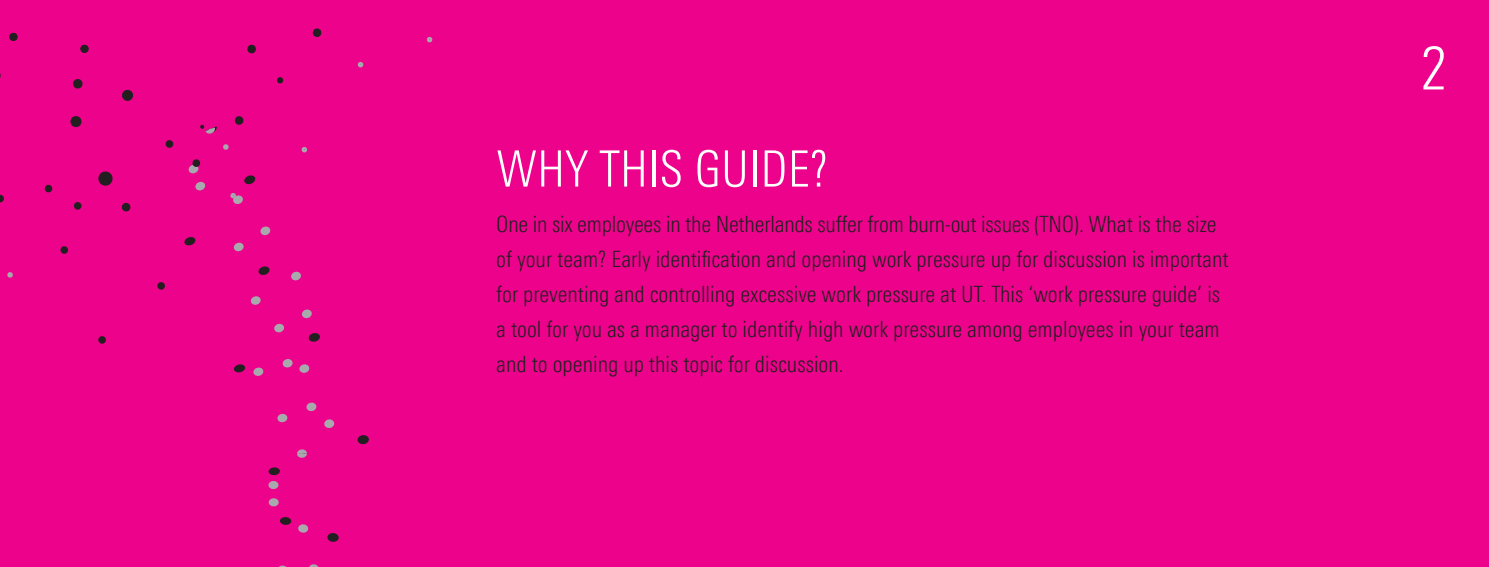
<style>
.page{position:relative;width:1489px;height:567px;background:#fff}
.page>*{position:absolute;margin:0;border:0;box-sizing:border-box;transform-origin:0 0}
.t1{font:300 60px "Linotype Univers 320 Cn";color:#fff}
.Inleiding{font:300 50px "Linotype Univers 320 Cn";color:#fff}
.Inleiding-2{font:300 22.5px/35px "Linotype Univers 320 Cn";color:#231f20}
</style>
<div class="page">
<div style="left:0;top:0;width:1488px;height:567px;background:#ed028c"></div>
<div style="left:327px;top:533px;width:12px;height:9px;background:#231f20;border-radius:50%"></div>
<div style="left:357px;top:435px;width:12px;height:9px;background:#231f20;border-radius:50%"></div>
<svg style="left:234px;top:364px;width:11px;height:9px"></svg>
<svg style="left:258px;top:266px;width:12px;height:9px"></svg>
<svg style="left:184px;top:237px;width:12px;height:9px"></svg>
<svg style="left:244px;top:175px;width:12px;height:10px"></svg>
<svg style="left:308px;top:333px;width:12px;height:9px"></svg>
<div style="left:268px;top:467px;width:12px;height:8px;background:#231f20;border-radius:50%"></div>
<div style="left:280px;top:517px;width:11px;height:8px;background:#231f20;border-radius:50%"></div>
<svg style="left:279px;top:565px;width:7px;height:2px"></svg>
<div style="left:298px;top:524px;width:10px;height:9px;border:4px solid #a8a9ad;border-radius:50%"></div>
<div style="left:269px;top:498px;width:10px;height:8px;border:4px solid #a8a9ad;border-radius:50%"></div>
<div style="left:268px;top:481px;width:10px;height:8px;border:4px solid #a8a9ad;border-radius:50%"></div>
<svg style="left:309px;top:564px;width:10px;height:3px"></svg>
<div style="left:277px;top:414px;width:10px;height:8px;border:4px solid #a8a9ad;border-radius:50%"></div>
<div style="left:299px;top:364px;width:10px;height:9px;border:4px solid #a8a9ad;border-radius:50%"></div>
<div style="left:274px;top:324px;width:10px;height:9px;border:4px solid #a8a9ad;border-radius:50%"></div>
<div style="left:291px;top:271px;width:10px;height:10px;border:4px solid #a8a9ad;border-radius:50%"></div>
<div style="left:233px;top:242px;width:11px;height:10px;border:4px solid #a8a9ad;border-radius:2px"></div>
<div style="left:233px;top:195px;width:10px;height:9px;border:4px solid #a8a9ad;border-radius:2px"></div>
<div style="left:195px;top:182px;width:10px;height:9px;border:4px solid #a8a9ad;border-radius:2px"></div>
<div style="left:324px;top:419px;width:10px;height:9px;border:4px solid #a8a9ad;border-radius:50%"></div>
<div style="left:282px;top:359px;width:11px;height:9px;border:4px solid #a8a9ad;border-radius:50%"></div>
<div style="left:188px;top:164px;width:11px;height:10px;border:4px solid #a8a9ad;border-radius:2px"></div>
<div style="left:260px;top:226px;width:10px;height:9px;border:4px solid #a8a9ad;border-radius:2px"></div>
<div style="left:250px;top:296px;width:11px;height:9px;border:4px solid #a8a9ad;border-radius:50%"></div>
<div style="left:302px;top:309px;width:10px;height:9px;border:4px solid #a8a9ad;border-radius:50%"></div>
<div style="left:253px;top:367px;width:10px;height:9px;border:4px solid #a8a9ad;border-radius:50%"></div>
<div style="left:306px;top:402px;width:10px;height:9px;border:4px solid #a8a9ad;border-radius:50%"></div>
<svg style="left:297px;top:449px;width:10px;height:9px"></svg>
<svg style="left:122px;top:89px;width:12px;height:12px"></svg>
<svg style="left:70px;top:116px;width:12px;height:12px"></svg>
<svg style="left:73px;top:79px;width:10px;height:10px"></svg>
<svg style="left:80px;top:44px;width:9px;height:9px"></svg>
<svg style="left:9px;top:32px;width:9px;height:9px"></svg>
<svg style="left:234px;top:116px;width:10px;height:9px"></svg>
<svg style="left:121px;top:202px;width:10px;height:10px"></svg>
<svg style="left:247px;top:44px;width:9px;height:10px"></svg>
<svg style="left:312px;top:28px;width:10px;height:9px"></svg>
<svg style="left:200px;top:124px;width:17px;height:9px"></svg>
<svg style="left:190px;top:159px;width:11px;height:13px"></svg>
<svg style="left:165px;top:140px;width:9px;height:8px"></svg>
<svg style="left:98px;top:171px;width:15px;height:15px"></svg>
<svg style="left:44px;top:184px;width:9px;height:9px"></svg>
<svg style="left:60px;top:246px;width:8px;height:8px"></svg>
<svg style="left:74px;top:202px;width:8px;height:8px"></svg>
<svg style="left:157px;top:282px;width:8px;height:8px"></svg>
<svg style="left:98px;top:336px;width:8px;height:8px"></svg>
<svg style="left:0;top:194px;width:4px;height:9px"></svg>
<svg style="left:277px;top:77px;width:7px;height:7px"></svg>
<svg style="left:7px;top:272px;width:6px;height:6px"></svg>
<svg style="left:230px;top:193px;width:11px;height:9px"></svg>
<svg style="left:223px;top:144px;width:6px;height:6px"></svg>
<svg style="left:301px;top:147px;width:6px;height:6px"></svg>
<svg style="left:426px;top:37px;width:6px;height:6px"></svg>
<svg style="left:357px;top:62px;width:6px;height:6px"></svg>
<p class="Inleiding" style="left:496px;top:140px;width:333px">WHY THIS GUIDE?</p>
<p class="Inleiding-2" style="left:496px;top:206px;width:734px">One in six employees in the Netherlands suffer from burn-out issues (TNO). What is the size of your team? Early identification and opening work pressure up for discussion is important for preventing and controlling excessive work pressure at UT. This ‘work pressure guide’ is a tool for you as a manager to identify high work pressure among employees in your team and to opening up this topic for discussion.</p>
<p class="t1" style="left:1420px;top:34px;width:28px">2</p>
</div>
